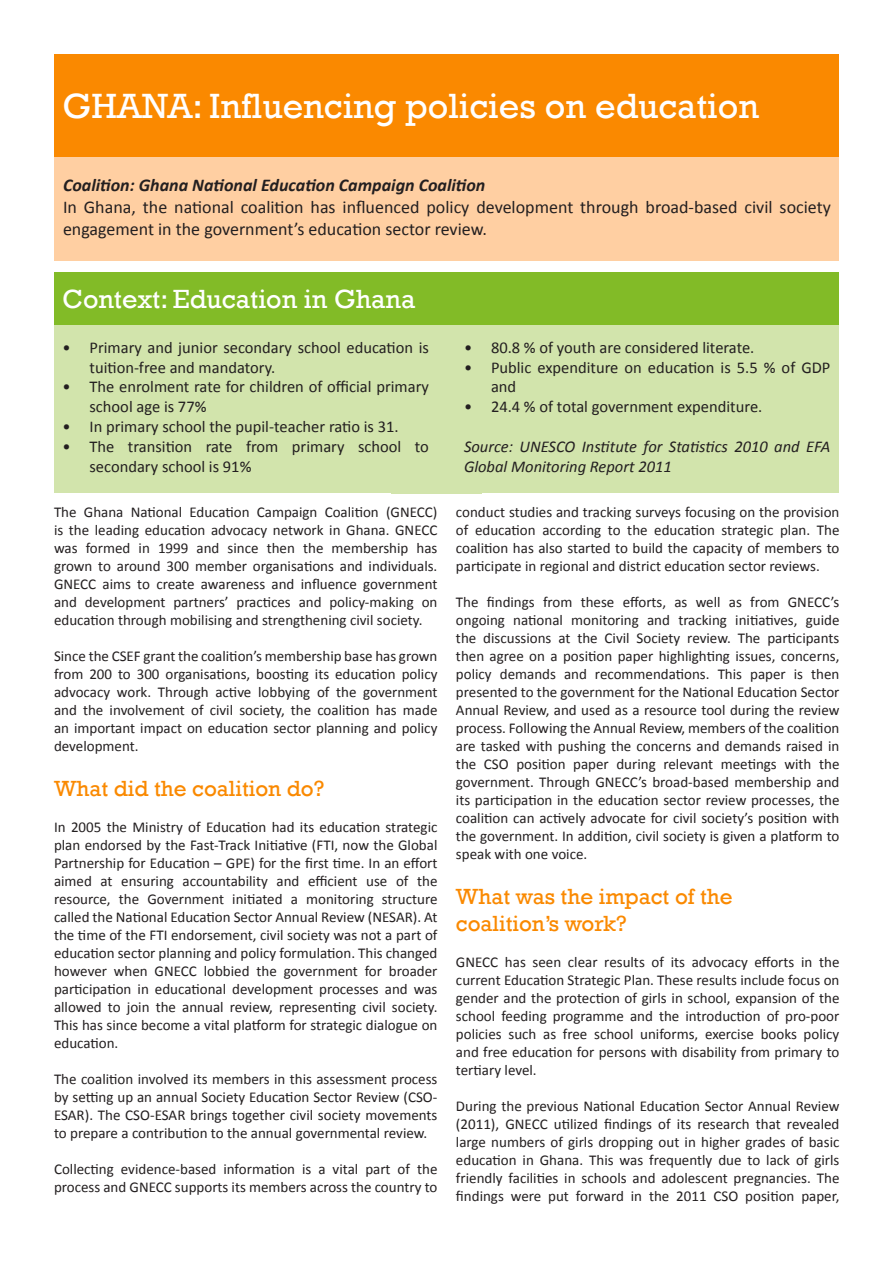
<style>
.page{position:relative;width:893px;height:1263px;background:#fff}
.page>*{position:absolute;margin:0;border:0;box-sizing:border-box;transform-origin:0 0}
.t1{font:36px "Rockwell";color:#fff}
.t2{font:27px "Rockwell";color:#fff}
.t3{font:22.5px/27px "Rockwell";color:#fa8900}
.t4{font:18px/21.6px "Calibri";color:#231f20}
.t5{font:italic 700 18px "Calibri";color:#231f20}
.t6{font:16.5px/19.8px "Calibri";color:#231f20}
.t7{font:italic 16.5px/19.8px "Calibri";color:#231f20}
.t8{font:15px/18px "Calibri";color:#231f20;text-align:justify}
</style>
<div class="page">
<div style="left:54px;top:54px;width:785px;height:103px;background:#fa8900"></div>
<div style="left:54px;top:157px;width:785px;height:104px;background:#ffcfa2"></div>
<div style="left:391px;top:313px;width:90px;height:180px;background:#d2e4ac"></div>
<div style="left:54px;top:321px;width:383px;height:172px;background:#d2e4ac"></div>
<div style="left:455px;top:321px;width:384px;height:172px;background:#d2e4ac"></div>
<div style="left:54px;top:272px;width:785px;height:53px;background:#82bb27"></div>
<h1 class="t1" style="left:63px;top:85px;width:698px">GHANA: Influencing policies on education</h1>
<p class="t5" style="left:63px;top:174px;width:424px">Coalition: Ghana National Education Campaign Coalition</p>
<p class="t4" style="left:63px;top:196px;width:769px">In Ghana, the national coalition has influenced policy development through broad-based civil society engagement in the government’s education sector review.</p>
<h2 class="t2" style="left:63px;top:283px;width:354px">Context: Education in Ghana</h2>
<p class="t6" style="left:90px;top:337px;width:341px;text-indent:-27px">• Primary and junior secondary school education is tuition-free and mandatory.</p>
<p class="t6" style="left:90px;top:377px;width:341px;text-indent:-27px">• The enrolment rate for children of official primary school age is 77%</p>
<p class="t6" style="left:63px;top:417px;width:338px">• In primary school the pupil-teacher ratio is 31.</p>
<p class="t6" style="left:90px;top:436px;width:341px;text-indent:-27px">• The transition rate from primary school to secondary school is 91%</p>
<p class="t8" style="left:54px;top:503px;width:385px">The Ghana National Education Campaign Coalition (GNECC) is the leading education advocacy network in Ghana. GNECC was formed in 1999 and since then the membership has grown to around 300 member organisations and individuals.<br>GNECC aims to create awareness and influence government and development partners’ practices and policy-making on education through mobilising and strengthening civil society.</p>
<p class="t8" style="left:54px;top:647px;width:385px">Since the CSEF grant the coalition’s membership base has grown from 200 to 300 organisations, boosting its education policy advocacy work. Through active lobbying of the government and the involvement of civil society, the coalition has made an important impact on education sector planning and policy development.</p>
<h3 class="t3" style="left:54px;top:776px;width:272px">What did the coalition do?</h3>
<p class="t8" style="left:54px;top:818px;width:385px">In 2005 the Ministry of Education had its education strategic plan endorsed by the Fast-Track Initiative (FTI, now the Global Partnership for Education – GPE) for the first time. In an effort aimed at ensuring accountability and efficient use of the resource, the Government initiated a monitoring structure called the National Education Sector Annual Review (NESAR). At the time of the FTI endorsement, civil society was not a part of education sector planning and policy formulation. This changed however when GNECC lobbied the government for broader participation in educational development processes and was allowed to join the annual review, representing civil society.<br>This has since become a vital platform for strategic dialogue on education.</p>
<p class="t8" style="left:54px;top:1070px;width:385px">The coalition involved its members in this assessment process by setting up an annual Society Education Sector Review (CSO-ESAR). The CSO-ESAR brings together civil society movements to prepare a contribution to the annual governmental review.</p>
<p class="t8" style="left:54px;top:1160px;width:385px">Collecting evidence-based information is a vital part of the process and GNECC supports its members across the country to</p>
<p class="t6" style="left:464px;top:337px;width:292px">• 80.8 % of youth are considered literate.</p>
<p class="t6" style="left:491px;top:357px;width:341px;text-indent:-27px">• Public expenditure on education is 5.5 % of GDP and</p>
<p class="t6" style="left:464px;top:397px;width:300px">• 24.4 % of total government expenditure.</p>
<p class="t7" style="left:464px;top:436px;width:368px">Source: UNESCO Institute for Statistics 2010 and EFA<br>Global Monitoring Report 2011</p>
<p class="t8" style="left:456px;top:503px;width:385px">conduct studies and tracking surveys focusing on the provision of education according to the education strategic plan. The coalition has also started to build the capacity of members to participate in regional and district education sector reviews.</p>
<p class="t8" style="left:456px;top:593px;width:385px">The findings from these efforts, as well as from GNECC’s ongoing national monitoring and tracking initiatives, guide the discussions at the Civil Society review. The participants then agree on a position paper highlighting issues, concerns, policy demands and recommendations. This paper is then presented to the government for the National Education Sector Annual Review, and used as a resource tool during the review process. Following the Annual Review, members of the coalition are tasked with pushing the concerns and demands raised in the CSO position paper during relevant meetings with the government. Through GNECC’s broad-based membership and its participation in the education sector review processes, the coalition can actively advocate for civil society’s position with the government. In addition, civil society is given a platform to speak with one voice.</p>
<h3 class="t3" style="left:456px;top:884px;width:278px">What was the impact of the coalition’s work?</h3>
<p class="t8" style="left:456px;top:953px;width:385px">GNECC has seen clear results of its advocacy efforts in the current Education Strategic Plan. These results include focus on gender and the protection of girls in school, expansion of the school feeding programme and the introduction of pro-poor policies such as free school uniforms, exercise books policy and free education for persons with disability from primary to tertiary level.</p>
<p class="t8" style="left:456px;top:1097px;width:385px">During the previous National Education Sector Annual Review (2011), GNECC utilized findings of its research that revealed large numbers of girls dropping out in higher grades of basic education in Ghana. This was frequently due to lack of girls friendly facilities in schools and adolescent pregnancies. The findings were put forward in the 2011 CSO position paper,</p>
</div>
